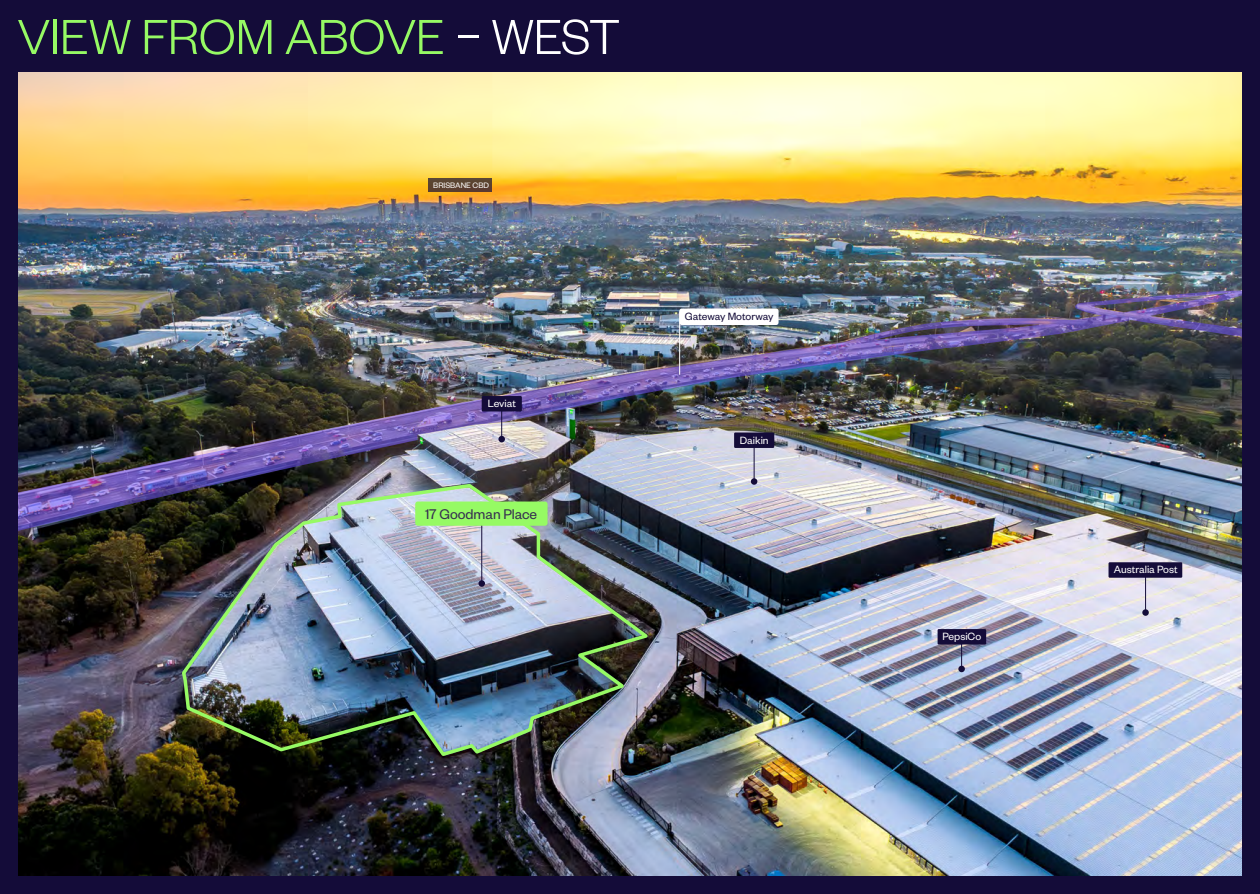
<style>
.page{position:relative;width:1260px;height:894px;background:#140c39}
.page>*{position:absolute;margin:0;border:0;box-sizing:border-box;transform-origin:0 0}
.t1{font:300 54px "Founders Grotesk";letter-spacing:-.01em;color:#96fa64}
.t2{font:15.45px "Founders Grotesk";letter-spacing:-.005em;color:#362f51}
.t3{font:11.55px "Founders Grotesk";color:#fff}
.t4{font:11.55px "Founders Grotesk";letter-spacing:-.005em;color:#140c39}
.t5{font:8.7px "Founders Grotesk";color:#fff}
.s1{color:#fff}
</style>
<div class="page">
<img style="left:18px;top:72px;width:1224px;height:804px">
<img style="left:18px;top:291px;width:1224px;height:259px">
<img style="left:180px;top:482px;width:474px;height:276px">
<hr style="left:481px;top:514px;width:1px;height:70px;background:#140c39">
<div style="left:479px;top:580px;width:6px;height:7px;background:#140c39;border-radius:50%"></div>
<div style="left:415px;top:502px;width:133px;height:24px;background:#96fa64;border-radius:3px"></div>
<hr style="left:679px;top:311px;width:1px;height:64px;background:#fff">
<div style="left:679px;top:309px;width:100px;height:16px;background:#fff;border-radius:2px"></div>
<hr style="left:754px;top:441px;width:1px;height:41px;background:#140c39">
<div style="left:751px;top:478px;width:6px;height:7px;background:#140c39;border-radius:50%"></div>
<div style="left:734px;top:433px;width:40px;height:15px;background:#140c39"></div>
<hr style="left:501px;top:405px;width:1px;height:34px;background:#140c39">
<div style="left:498px;top:436px;width:7px;height:6px;background:#140c39;border-radius:50%"></div>
<div style="left:482px;top:396px;width:40px;height:15px;background:#140c39"></div>
<hr style="left:1145px;top:571px;width:1px;height:42px;background:#140c39">
<div style="left:1142px;top:609px;width:7px;height:7px;background:#140c39;border-radius:50%"></div>
<div style="left:1109px;top:562px;width:73px;height:16px;background:#140c39"></div>
<hr style="left:961px;top:638px;width:1px;height:31px;background:#140c39">
<div style="left:958px;top:666px;width:7px;height:6px;background:#140c39;border-radius:50%"></div>
<div style="left:938px;top:629px;width:48px;height:16px;background:#140c39"></div>
<div style="left:429px;top:178px;width:63px;height:14px;background:#5a412f"></div>
<h1 class="t1" style="left:17px;top:4px;width:604px">VIEW FROM ABOVE <span class="s1">– WEST</span></h1>
<p class="t5" style="left:433px;top:180px;width:57px">BRISBANE CBD</p>
<p class="t3" style="left:488px;top:397px;width:30px">Leviat</p>
<h2 class="t2" style="left:425px;top:504px;width:114px">17 Goodman Place</h2>
<p class="t4" style="left:685px;top:310px;width:90px">Gateway Motorway</p>
<p class="t3" style="left:740px;top:433px;width:30px">Daikin</p>
<p class="t3" style="left:942px;top:630px;width:40px">PepsiCo</p>
<p class="t3" style="left:1114px;top:563px;width:65px">Australia Post</p>
</div>
